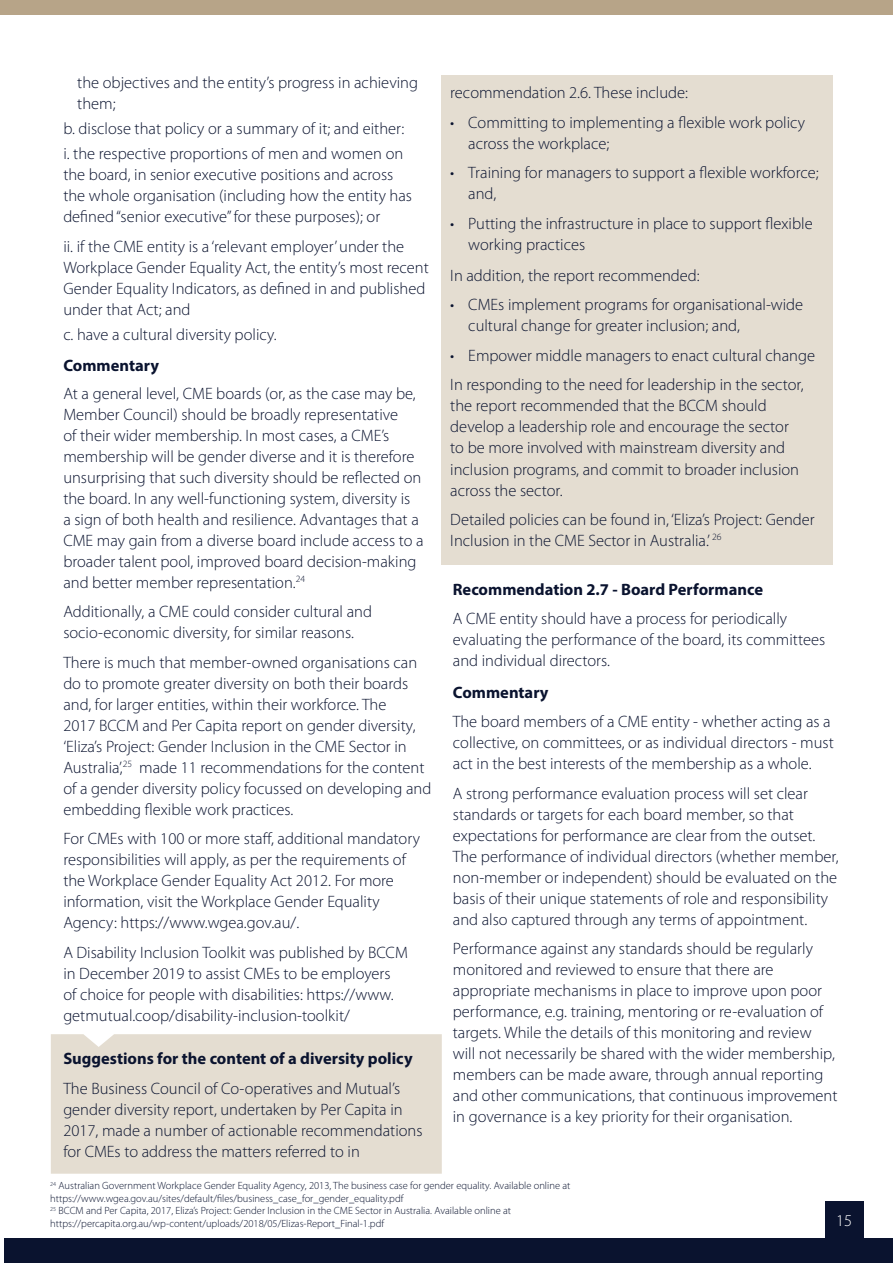
<style>
.page{position:relative;width:893px;height:1263px;background:#fff}
.page>*{position:absolute;margin:0;border:0;box-sizing:border-box;transform-origin:0 0}
.t1{font:300 16.5px/21px "Myriad Pro";color:#0a132f}
.t2{font:700 16.5px "Myriad Pro";color:#0a132f}
.t3{font:300 16.5px "Myriad Pro";color:#fff}
.t4{font:300 10.5px/12.6px "Myriad Pro";color:#0a132f}
</style>
<div class="page">
<div style="left:0;top:0;width:893px;height:15px;background:#b7a488"></div>
<div style="left:825px;top:1201px;width:38px;height:55px;background:#0a132f"></div>
<div style="left:4px;top:1238px;width:889px;height:25px;background:#0a132f"></div>
<div style="left:441px;top:75px;width:391px;height:489px;background:#e4ddd1"></div>
<div style="left:51px;top:1034px;width:391px;height:140px;background:#e4ddd1"></div>
<p class="t1" style="left:77px;top:72px;width:342px">the objectives and the entity’s progress in achieving them;</p>
<p class="t1" style="left:63px;top:116px;width:342px;line-height:25.2px">b. disclose that policy or a summary of it; and either: i. the respective proportions of men and women on</p>
<p class="t1" style="left:63px;top:164px;width:350px">the board, in senior executive positions and across the whole organisation (including how the entity has defined “senior executive” for these purposes); or</p>
<p class="t1" style="left:63px;top:236px;width:367px">ii. if the CME entity is a ‘relevant employer’ under the Workplace Gender Equality Act, the entity’s most recent Gender Equality Indicators, as defined in and published under that Act; and</p>
<p class="t1" style="left:63px;top:324px;width:215px">c. have a cultural diversity policy.</p>
<p class="t2" style="left:63px;top:355px;width:97px">Commentary</p>
<p class="t1" style="left:63px;top:382px;width:362px">At a general level, CME boards (or, as the case may be, Member Council) should be broadly representative<br>of their wider membership. In most cases, a CME’s membership will be gender diverse and it is therefore unsurprising that such diversity should be reflected on the board. In any well-functioning system, diversity is<br>a sign of both health and resilience. Advantages that a CME may gain from a diverse board include access to a broader talent pool, improved board decision-making and better member representation.<sup>24</sup></p>
<p class="t1" style="left:63px;top:601px;width:310px">Additionally, a CME could consider cultural and socio-economic diversity, for similar reasons.</p>
<p class="t1" style="left:63px;top:651px;width:369px">There is much that member-owned organisations can do to promote greater diversity on both their boards and, for larger entities, within their workforce. The<br>2017 BCCM and Per Capita report on gender diversity, ‘Eliza’s Project: Gender Inclusion in the CME Sector in Australia’,<sup>25</sup> made 11 recommendations for the content of a gender diversity policy focussed on developing and embedding flexible work practices.</p>
<p class="t1" style="left:63px;top:828px;width:358px">For CMEs with 100 or more staff, additional mandatory responsibilities will apply, as per the requirements of the Workplace Gender Equality Act 2012. For more information, visit the Workplace Gender Equality Agency: https://www.wgea.gov.au/.</p>
<p class="t1" style="left:63px;top:941px;width:346px">A Disability Inclusion Toolkit was published by BCCM in December 2019 to assist CMEs to be employers of choice for people with disabilities: https://www. getmutual.coop/disability-inclusion-toolkit/</p>
<p class="t2" style="left:63px;top:1048px;width:351px">Suggestions for the content of a diversity policy</p>
<p class="t1" style="left:63px;top:1077px;width:361px">The Business Council of Co-operatives and Mutual’s gender diversity report, undertaken by Per Capita in 2017, made a number of actionable recommendations for CMEs to address the matters referred to in</p>
<p class="t1" style="left:450px;top:82px;width:239px">recommendation 2.6. These include:</p>
<p class="t1" style="left:468px;top:112px;width:338px;text-indent:-18px">• Committing to implementing a flexible work policy across the workplace;</p>
<p class="t1" style="left:468px;top:162px;width:352px;text-indent:-18px">• Training for managers to support a flexible workforce; and,</p>
<p class="t1" style="left:468px;top:213px;width:346px;text-indent:-18px">• Putting the infrastructure in place to support flexible working practices</p>
<p class="t1" style="left:450px;top:265px;width:251px">In addition, the report recommended:</p>
<p class="t1" style="left:468px;top:294px;width:336px;text-indent:-18px">• CMEs implement programs for organisational-wide cultural change for greater inclusion; and,</p>
<p class="t1" style="left:450px;top:340px;width:366px;line-height:29.5px">• Empower middle managers to enact cultural change<br>In responding to the need for leadership in the sector,</p>
<p class="t1" style="left:450px;top:395px;width:350px">the report recommended that the BCCM should develop a leadership role and encourage the sector to be more involved with mainstream diversity and inclusion programs, and commit to broader inclusion across the sector.</p>
<p class="t1" style="left:450px;top:509px;width:366px">Detailed policies can be found in, ‘Eliza’s Project: Gender<br>Inclusion in the CME Sector in Australia.’ <sup>26</sup></p>
<p class="t2" style="left:453px;top:579px;width:312px">Recommendation 2.7 - Board Performance</p>
<p class="t1" style="left:453px;top:608px;width:374px">A CME entity should have a process for periodically evaluating the performance of the board, its committees and individual directors.</p>
<p class="t2" style="left:453px;top:681px;width:97px">Commentary</p>
<p class="t1" style="left:453px;top:711px;width:382px">The board members of a CME entity - whether acting as a collective, on committees, or as individual directors - must act in the best interests of the membership as a whole.</p>
<p class="t1" style="left:453px;top:782px;width:387px">A strong performance evaluation process will set clear standards or targets for each board member, so that expectations for performance are clear from the outset.<br>The performance of individual directors (whether member, non-member or independent) should be evaluated on the basis of their unique statements of role and responsibility and also captured through any terms of appointment.</p>
<p class="t1" style="left:453px;top:938px;width:386px">Performance against any standards should be regularly monitored and reviewed to ensure that there are appropriate mechanisms in place to improve upon poor performance, e.g. training, mentoring or re-evaluation of targets. While the details of this monitoring and review will not necessarily be shared with the wider membership, members can be made aware, through annual reporting and other communications, that continuous improvement in governance is a key priority for their organisation.</p>
<p class="t4" style="left:50px;top:1179px;width:522px"><sup>24</sup> Australian Government Workplace Gender Equality Agency, 2013, The business case for gender equality. Available online at https://www.wgea.gov.au/sites/default/files/business_case_for_gender_equality.pdf<br><sup>25</sup> BCCM and Per Capita, 2017, Eliza’s Project: Gender Inclusion in the CME Sector in Australia. Available online at https://percapita.org.au/wp-content/uploads/2018/05/Elizas-Report_Final-1.pdf</p>
<p class="t3" style="left:836px;top:1210px;width:18px">15</p>
</div>
